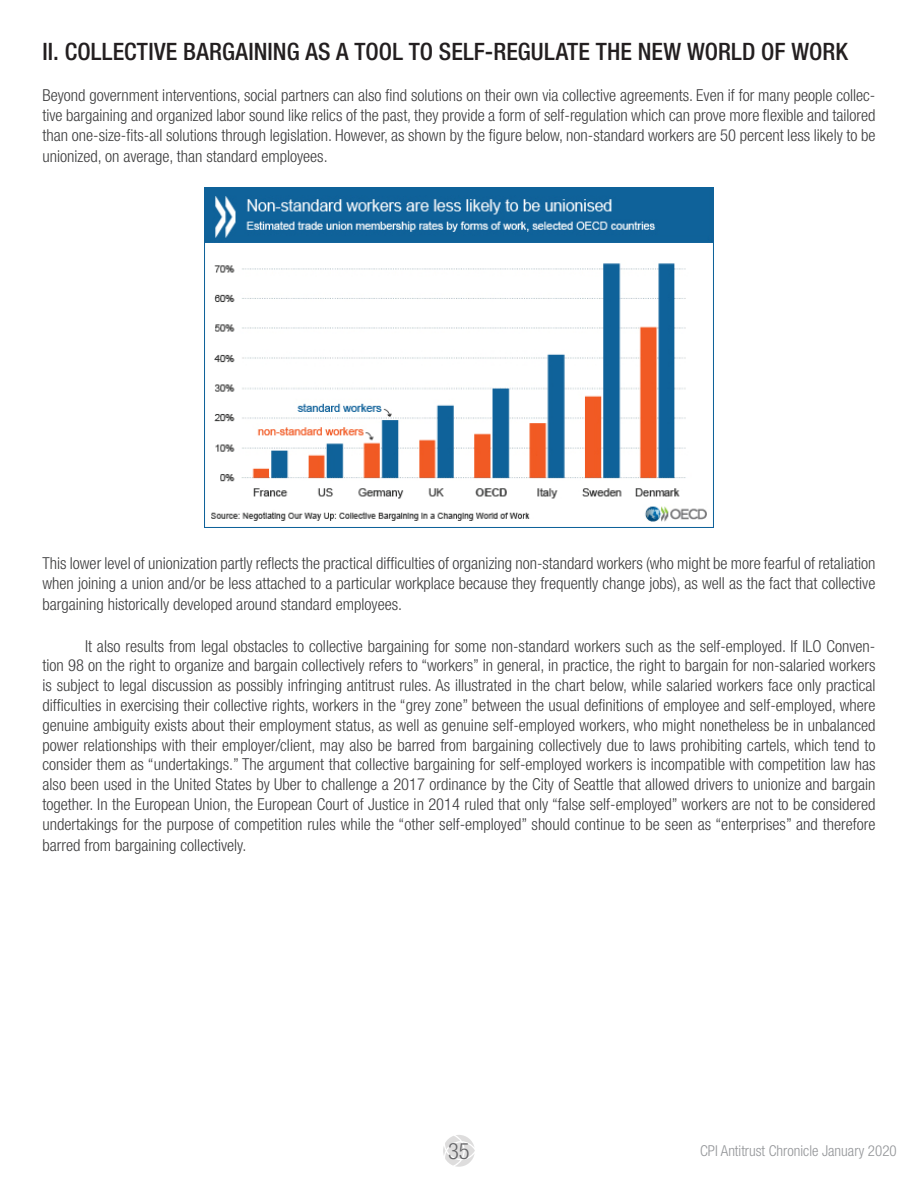
<style>
.page{position:relative;width:918px;height:1188px;background:#fff}
.page>*{position:absolute;margin:0;border:0;box-sizing:border-box;transform-origin:0 0}
.No_Spacing{font:500 condensed 24px "Helvetica Neue LT Std";letter-spacing:.005em;color:#231f20}
.t1{font:300 condensed 22.5px "Helvetica Neue LT Std";color:#636366}
.No_Spacing-2{font:300 condensed 16.5px/19.8px "Helvetica Neue LT Std";color:#3e3e3f;text-align:justify}
.t2{font:300 condensed 15px "Helvetica Neue LT Std";color:#939598}
</style>
<div class="page">
<svg style="left:443px;top:1135px;width:32px;height:32px"></svg>
<img style="left:204px;top:187px;width:510px;height:340px">
<p class="No_Spacing" style="left:43px;top:37px;width:807px">II. COLLECTIVE BARGAINING AS A TOOL TO SELF-REGULATE THE NEW WORLD OF WORK</p>
<p class="No_Spacing-2" style="left:43px;top:85px;width:834px">Beyond government interventions, social partners can also find solutions on their own via collective agreements. Even if for many people collec&shy;tive bargaining and organized labor sound like relics of the past, they provide a form of self-regulation which can prove more flexible and tailored than one-size-fits-all solutions through legislation. However, as shown by the figure below, non-standard workers are 50 percent less likely to be</p>
<p class="No_Spacing-2" style="left:43px;top:146px;width:287px">unionized, on average, than standard employees.</p>
<p class="No_Spacing-2" style="left:43px;top:553px;width:834px">This lower level of unionization partly reflects the practical difficulties of organizing non-standard workers (who might be more fearful of retaliation when joining a union and/or be less attached to a particular workplace because they frequently change jobs), as well as the fact that collective</p>
<p class="No_Spacing-2" style="left:43px;top:594px;width:361px">bargaining historically developed around standard employees.</p>
<p class="No_Spacing-2" style="left:43px;top:636px;width:835px;text-indent:43px">It also results from legal obstacles to collective bargaining for some non-standard workers such as the self-employed. If ILO Conven&shy;tion 98 on the right to organize and bargain collectively refers to “workers” in general, in practice, the right to bargain for non‑salaried workers is subject to legal discussion as possibly infringing antitrust rules. As illustrated in the chart below, while salaried workers face only practical difficulties in exercising their collective rights, workers in the “grey zone” between the usual definitions of employee and self-employed, where genuine ambiguity exists about their employment status, as well as genuine self-employed workers, who might nonetheless be in unbalanced power relationships with their employer/client, may also be barred from bargaining collectively due to laws prohibiting cartels, which tend to consider them as “undertakings.” The argument that collective bargaining for self-employed workers is incompatible with competition law has also been used in the United States by Uber to challenge a 2017 ordinance by the City of Seattle that allowed drivers to unionize and bargain together. In the European Union, the European Court of Justice in 2014 ruled that only “false self-employed” workers are not to be considered undertakings for the purpose of competition rules while the “other self-employed” should continue to be seen as “enterprises” and therefore</p>
<p class="No_Spacing-2" style="left:43px;top:835px;width:205px">barred from bargaining collectively.</p>
<h2 class="t1" style="left:448px;top:1138px;width:23px">35</h2>
<p class="t2" style="left:700px;top:1142px;width:198px">CPI Antitrust Chronicle January 2020</p>
</div>
